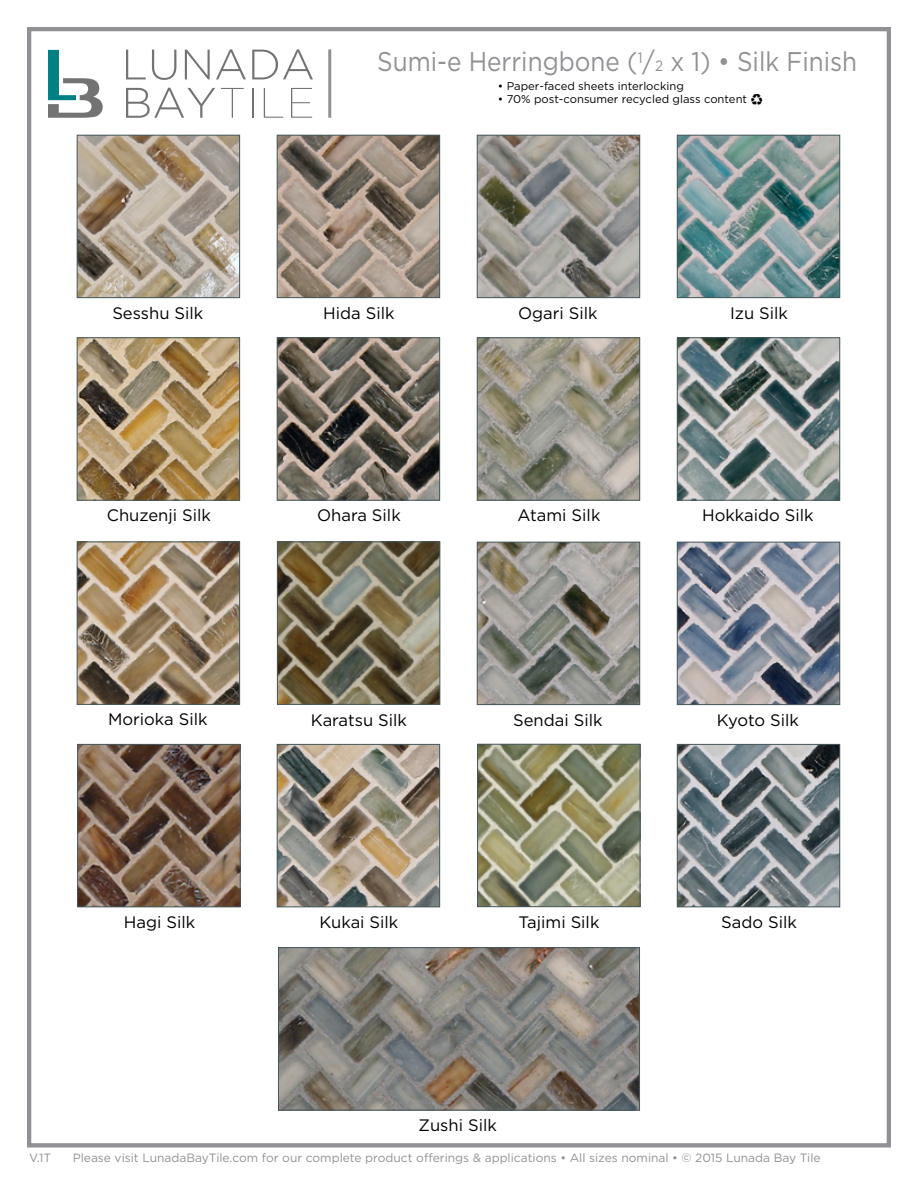
<style>
.page{position:relative;width:918px;height:1188px;background:#fff}
.page>*{position:absolute;margin:0;border:0;box-sizing:border-box;transform-origin:0 0}
.t1{font:27px "Gotham";color:#919195;scale:.9 1}
.t2{font:16.65px "Gotham";color:#000}
.t3{font:12px "Gotham";color:#919195}
.t4{font:11.25px "Gotham";color:#000}
.s1{font-size:15px}
.s2{font-family:"Recycle"}
</style>
<div class="page">
<img style="left:679px;top:746px;width:159px;height:159px">
<div style="left:677px;top:744px;width:163px;height:163px;border:1px solid #46585b"></div>
<img style="left:679px;top:137px;width:159px;height:159px">
<div style="left:677px;top:135px;width:163px;height:163px;border:1px solid #46585b"></div>
<img style="left:679px;top:544px;width:159px;height:159px">
<div style="left:677px;top:542px;width:163px;height:163px;border:1px solid #46585b"></div>
<img style="left:679px;top:340px;width:159px;height:158px">
<div style="left:677px;top:338px;width:163px;height:162px;border:1px solid #46585b"></div>
<img style="left:279px;top:340px;width:159px;height:158px">
<div style="left:277px;top:338px;width:163px;height:162px;border:1px solid #46585b"></div>
<img style="left:479px;top:340px;width:159px;height:158px">
<div style="left:477px;top:338px;width:163px;height:162px;border:1px solid #46585b"></div>
<img style="left:280px;top:949px;width:358px;height:159px">
<div style="left:278px;top:947px;width:362px;height:163px;border:1px solid #46585b"></div>
<img style="left:479px;top:544px;width:159px;height:159px">
<div style="left:477px;top:542px;width:163px;height:163px;border:1px solid #46585b"></div>
<img style="left:479px;top:137px;width:159px;height:159px">
<div style="left:477px;top:135px;width:163px;height:163px;border:1px solid #46585b"></div>
<img style="left:279px;top:137px;width:159px;height:159px">
<div style="left:277px;top:135px;width:163px;height:163px;border:1px solid #46585b"></div>
<img style="left:80px;top:746px;width:158px;height:159px">
<div style="left:78px;top:744px;width:162px;height:163px;border:1px solid #46585b"></div>
<img style="left:279px;top:746px;width:159px;height:159px">
<div style="left:277px;top:744px;width:163px;height:163px;border:1px solid #46585b"></div>
<img style="left:79px;top:137px;width:159px;height:159px">
<div style="left:77px;top:135px;width:163px;height:163px;border:1px solid #46585b"></div>
<img style="left:79px;top:340px;width:159px;height:158px">
<div style="left:77px;top:338px;width:163px;height:162px;border:1px solid #46585b"></div>
<img style="left:79px;top:544px;width:159px;height:159px">
<div style="left:77px;top:542px;width:163px;height:163px;border:1px solid #46585b"></div>
<img style="left:279px;top:544px;width:159px;height:159px">
<div style="left:277px;top:542px;width:163px;height:163px;border:1px solid #46585b"></div>
<img style="left:479px;top:746px;width:159px;height:159px">
<div style="left:477px;top:744px;width:163px;height:163px;border:1px solid #46585b"></div>
<div style="left:27px;top:27px;width:864px;height:1120px;border:4px solid #919195"></div>
<svg style="left:126px;top:50px;width:20px;height:29px"></svg>
<svg style="left:152px;top:50px;width:24px;height:30px"></svg>
<svg style="left:185px;top:50px;width:25px;height:29px"></svg>
<svg style="left:216px;top:49px;width:30px;height:30px"></svg>
<svg style="left:252px;top:49px;width:61px;height:30px"></svg>
<svg style="left:126px;top:88px;width:89px;height:30px"></svg>
<svg style="left:221px;top:88px;width:23px;height:30px"></svg>
<hr style="left:252px;top:88px;width:1px;height:30px;background:#737373">
<svg style="left:264px;top:88px;width:19px;height:30px"></svg>
<svg style="left:291px;top:88px;width:21px;height:30px"></svg>
<svg style="left:48px;top:50px;width:55px;height:68px"></svg>
<hr style="left:328px;top:49px;width:3px;height:69px;background:#919195">
<h1 class="t1" style="left:377px;top:44px;width:535px">Sumi-e Herringbone (<sup>1</sup>/<span class="s1">2</span> x 1) • Silk Finish</h1>
<p class="t4" style="left:498px;top:79px;width:187px">• Paper-faced sheets interlocking</p>
<p class="t4" style="left:498px;top:92px;width:267px">• 70% post-consumer recycled glass content <span class="s2">C</span></p>
<p class="t2" style="left:112px;top:302px;width:92px">Sesshu Silk</p>
<p class="t2" style="left:323px;top:302px;width:73px">Hida Silk</p>
<p class="t2" style="left:518px;top:302px;width:81px">Ogari Silk</p>
<p class="t2" style="left:730px;top:302px;width:60px">Izu Silk</p>
<p class="t2" style="left:107px;top:505px;width:106px">Chuzenji Silk</p>
<p class="t2" style="left:317px;top:505px;width:85px">Ohara Silk</p>
<p class="t2" style="left:518px;top:505px;width:84px">Atami Silk</p>
<p class="t2" style="left:702px;top:505px;width:113px">Hokkaido Silk</p>
<p class="t2" style="left:108px;top:709px;width:101px">Morioka Silk</p>
<p class="t2" style="left:311px;top:709px;width:98px">Karatsu Silk</p>
<p class="t2" style="left:513px;top:709px;width:91px">Sendai Silk</p>
<p class="t2" style="left:717px;top:709px;width:84px">Kyoto Silk</p>
<p class="t2" style="left:124px;top:911px;width:73px">Hagi Silk</p>
<p class="t2" style="left:320px;top:911px;width:80px">Kukai Silk</p>
<p class="t2" style="left:519px;top:911px;width:82px">Tajimi Silk</p>
<p class="t2" style="left:419px;top:1114px;width:80px">Zushi Silk</p>
<p class="t2" style="left:721px;top:911px;width:77px">Sado Silk</p>
<p class="t3" style="left:29px;top:1150px;width:23px">V.1T</p>
<p class="t3" style="left:73px;top:1150px;width:749px">Please visit LunadaBayTile.com for our complete product offerings &amp; applications • All sizes nominal • © 2015 Lunada Bay Tile</p>
</div>
